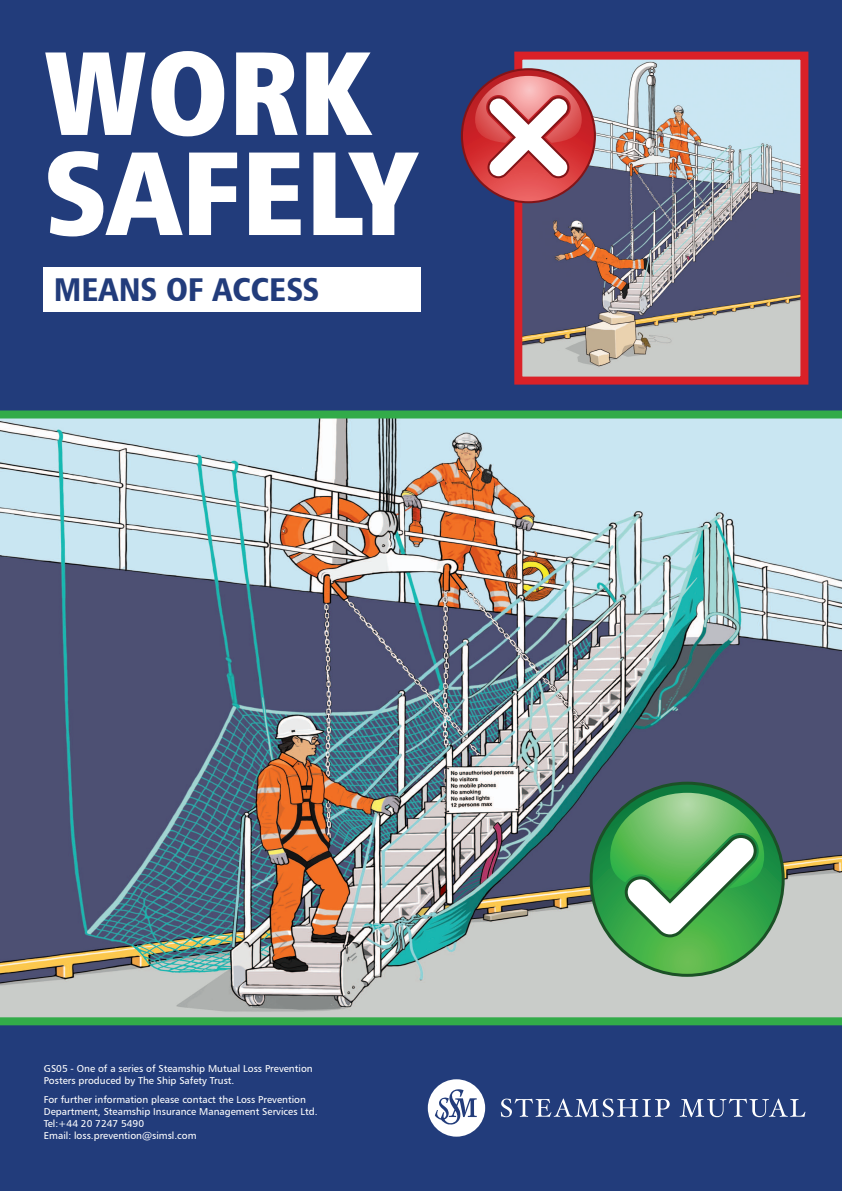
<style>
.page{position:relative;width:842px;height:1191px;background:#223c7b}
.page>*{position:absolute;margin:0;border:0;box-sizing:border-box;transform-origin:0 0}
.t1{font:118.8px/100px "Humanist 777 BT Extra Black Cond B";color:#fff}
.t2{font:33px "Humanist 777 BT Black Condensed B";color:#223c7b}
.t3{font:10px/12px "Humanist 777 BT Roman B";color:#fff}
</style>
<div class="page">
<img style="left:0;top:418px;width:842px;height:599px">
<img style="left:523px;top:61px;width:276px;height:314px">
<div style="left:514px;top:52px;width:294px;height:332px;border:8px solid #da2128"></div>
<svg style="left:501px;top:1098px;width:169px;height:19px"></svg>
<svg style="left:680px;top:1098px;width:125px;height:19px"></svg>
<div style="left:428px;top:1079px;width:57px;height:57px;background:#fff;border-radius:50%"></div>
<svg style="left:435px;top:1089px;width:42px;height:35px"></svg>
<div style="left:44px;top:267px;width:377px;height:45px;background:#fff"></div>
<div style="left:0;top:410px;width:842px;height:8px;background:#32ab49"></div>
<div style="left:0;top:1017px;width:842px;height:8px;background:#32ab49"></div>
<svg style="left:590px;top:781px;width:195px;height:195px"></svg>
<svg style="left:461px;top:68px;width:135px;height:135px"></svg>
<h1 class="t1" style="left:44px;top:40px;width:373px">WORK<br>SAFELY</h1>
<h2 class="t2" style="left:54px;top:268px;width:267px">MEANS OF ACCESS</h2>
<p class="t3" style="left:44px;top:1062px;width:270px">GS05 - One of a series of Steamship Mutual Loss Prevention<br>Posters produced by The Ship Safety Trust.</p>
<p class="t3" style="left:44px;top:1093px;width:275px">For further information please contact the Loss Prevention Department, Steamship Insurance Management Services Ltd.<br>Tel:+44 20 7247 5490<br>Email: loss.prevention@simsl.com</p>
</div>
